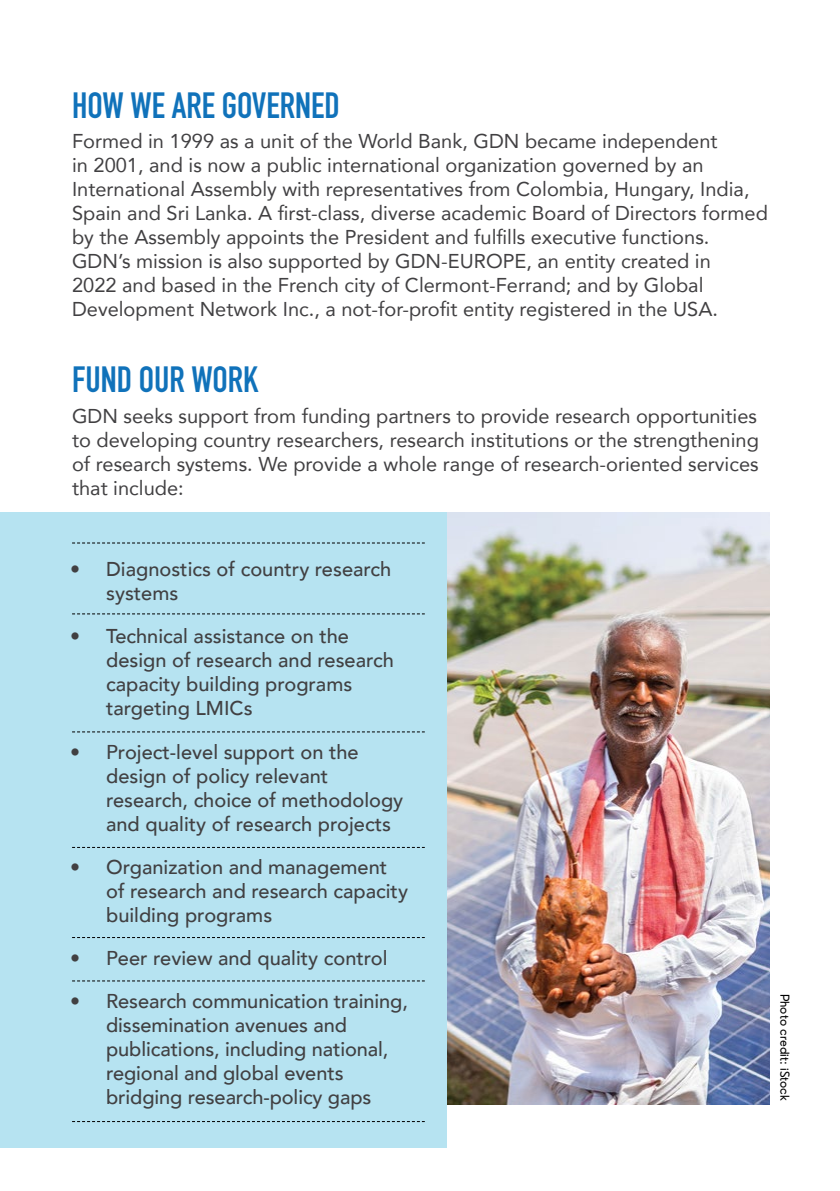
<style>
.page{position:relative;width:840px;height:1191px;background:#fff}
.page>*{position:absolute;margin:0;border:0;box-sizing:border-box;transform-origin:0 0}
.t1{font:700 36px "DIN Condensed";color:#1072ba}
.t2{font:20px/24px "Avenir";color:#414042}
.t3{font:500 20px/24px "Avenir";color:#414042}
.t4{font:12px "Nourd";color:#000}
</style>
<div class="page">
<img style="left:446px;top:512px;width:322px;height:593px">
<div style="left:0;top:512px;width:446px;height:635px;background:#b6e3f1"></div>
<svg style="left:72px;top:613px;width:352px;height:1px"></svg>
<svg style="left:72px;top:731px;width:352px;height:1px"></svg>
<svg style="left:72px;top:847px;width:352px;height:1px"></svg>
<svg style="left:72px;top:980px;width:352px;height:1px"></svg>
<svg style="left:72px;top:937px;width:352px;height:1px"></svg>
<svg style="left:72px;top:1121px;width:352px;height:1px"></svg>
<svg style="left:72px;top:542px;width:352px;height:1px"></svg>
<h1 class="t1" style="left:72px;top:81px;width:269px">HOW WE ARE GOVERNED</h1>
<p class="t2" style="left:72px;top:129px;width:697px">Formed in 1999 as a unit of the World Bank, GDN became independent<br>in 2001, and is now a public international organization governed by an International Assembly with representatives from Colombia, Hungary, India, Spain and Sri Lanka. A first-class, diverse academic Board of Directors formed by the Assembly appoints the President and fulfills executive functions.<br>GDN’s mission is also supported by GDN-EUROPE, an entity created in<br>2022 and based in the French city of Clermont-Ferrand; and by Global Development Network Inc., a not-for-profit entity registered in the USA.</p>
<h1 class="t1" style="left:72px;top:355px;width:188px">FUND OUR WORK</h1>
<p class="t2" style="left:72px;top:403px;width:688px;text-align:justify">GDN seeks support from funding partners to provide research opportunities to developing country researchers, research institutions or the strengthening of research systems. We provide a whole range of research-oriented services that include:</p>
<p class="t3" style="left:106px;top:556px;width:286px;text-indent:-36px">• Diagnostics of country research systems</p>
<p class="t3" style="left:106px;top:623px;width:289px;text-indent:-36px">• Technical assistance on the design of research and research capacity building programs targeting LMICs</p>
<p class="t3" style="left:106px;top:738px;width:298px;text-indent:-36px">• Project-level support on the design of policy relevant research, choice of methodology and quality of research projects</p>
<p class="t3" style="left:106px;top:854px;width:303px;text-indent:-36px">• Organization and management of research and research capacity building programs</p>
<p class="t3" style="left:70px;top:945px;width:319px">• Peer review and quality control</p>
<p class="t3" style="left:106px;top:988px;width:303px;text-indent:-36px">• Research communication training, dissemination avenues and publications, including national, regional and global events bridging research-policy gaps</p>
<p class="t4" style="left:791px;top:993px;width:109px;rotate:90deg">Photo credit: iStock</p>
</div>
